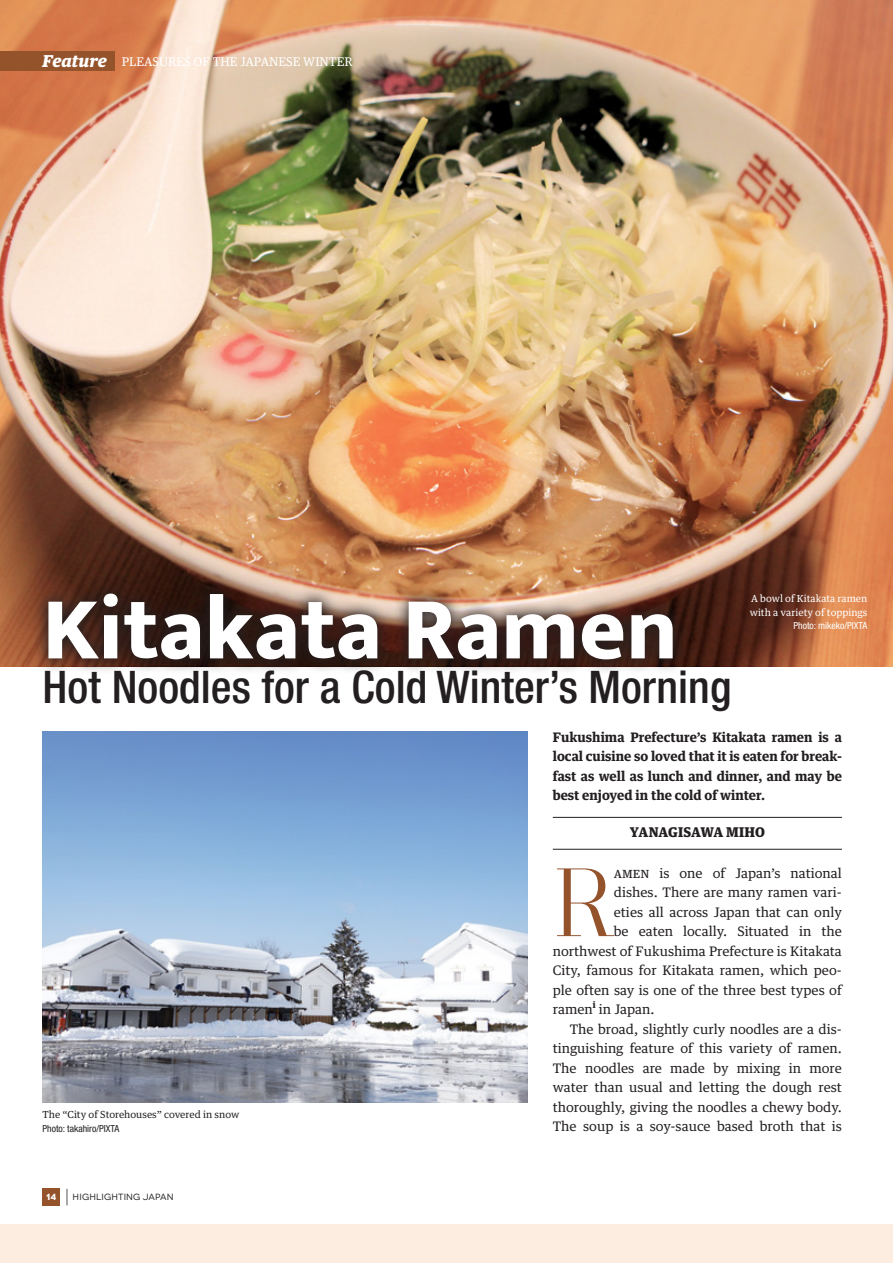
<style>
.page{position:relative;width:893px;height:1263px;background:#fff}
.page>*{position:absolute;margin:0;border:0;box-sizing:border-box;transform-origin:0 0}
.t1{font:300 96.75px "Prumo Display";color:#94532b}
.t2{font:800 90px "Mukta Mahee";color:#fff}
.t3{font:500 condensed 45px "Helvetica Neue LT Pro";color:#231f20}
.t4{font:300 19.5px "Novecentowide";color:#231f20}
.t5{font:900 13.5px "Guardian Text Egyp";color:#231f20}
.t6{font:13.2px/19.5px "Guardian Text Egyp";color:#231f20;text-align:justify}
.t7{font:700 13.2px/19.5px "Guardian Text Egyp";color:#231f20;text-align:justify}
.t8{font:12px "Guardian Text Egyp";color:#fff}
.t9{font:9.75px/13.5px "Guardian Text Egyp";color:#fff}
.t10{font:9.75px "Guardian Text Egyp";color:#231f20}
.t11{font:condensed 9.75px "Helvetica Neue LT Pro";color:#231f20}
.t12{font:condensed 9.75px "Helvetica Neue LT Pro";color:#fff}
.t13{font:9px "Novecentowide";letter-spacing:.02em;color:#231f20}
.t14{font:700 9px "Novecentowide";color:#fff}
.t15{font:900 8.7px "Guardian Text Egyp";color:#231f20}
.s1{font-weight:900;font-style:italic;font-size:16.5px}
</style>
<div class="page">
<div style="left:0;top:1225px;width:893px;height:38px;background:#fdece0"></div>
<img style="left:0;top:0;width:893px;height:666px">
<div style="left:0;top:51px;width:115px;height:20px;background:#94532b"></div>
<div style="left:43px;top:1188px;width:17px;height:18px;background:#94532b"></div>
<hr style="left:553px;top:817px;width:289px;height:1px;background:#231f20">
<hr style="left:553px;top:849px;width:289px;height:1px;background:#231f20">
<img style="left:33px;top:578px;width:655px;height:93px">
<img style="left:43px;top:731px;width:484px;height:371px">
<p class="t8" style="left:43px;top:52px;width:312px"><span class="s1">Feature</span> PLEASURES OF THE JAPANESE WINTER</p>
<h2 class="t2" style="left:43px;top:575px;width:637px">Kitakata Ramen</h2>
<h3 class="t3" style="left:43px;top:660px;width:690px">Hot Noodles for a Cold Winter’s Morning</h3>
<p class="t9" style="left:750px;top:591px;width:119px">A bowl of Kitakata ramen with a variety of toppings</p>
<p class="t12" style="left:793px;top:620px;width:75px">Photo: mikeko/PIXTA</p>
<p class="t7" style="left:553px;top:726px;width:291px">Fukushima Prefecture’s Kitakata ramen is a local cuisine so loved that it is eaten for break&shy;fast as well as lunch and dinner, and may be best enjoyed in the cold of winter.</p>
<p class="t10" style="left:43px;top:1107px;width:198px">The “City of Storehouses” covered in snow</p>
<p class="t11" style="left:43px;top:1123px;width:78px">Photo: takahiro/PIXTA</p>
<h3 class="t4" style="left:65px;top:1186px;width:6px">|</h3>
<p class="t14" style="left:46px;top:1191px;width:12px">14</p>
<p class="t13" style="left:73px;top:1192px;width:103px">HIGHLIGHTING JAPAN</p>
<p class="t5" style="left:630px;top:821px;width:137px">YANAGISAWA MIHO</p>
<h1 class="t1" style="left:553px;top:846px;width:63px">R</h1>
<p class="t6" style="left:614px;top:862px;width:230px">amen is one of Japan’s national</p>
<p class="t6" style="left:614px;top:881px;width:230px">dishes. There are many ramen vari-</p>
<p class="t6" style="left:614px;top:901px;width:230px">eties all across Japan that can only</p>
<p class="t6" style="left:614px;top:920px;width:230px">be eaten locally. Situated in the</p>
<p class="t6" style="left:553px;top:940px;width:291px">northwest of Fukushima Prefecture is Kitakata</p>
<p class="t6" style="left:553px;top:959px;width:291px">City, famous for Kitakata ramen, which peo-</p>
<p class="t6" style="left:553px;top:979px;width:291px">ple often say is one of the three best types of</p>
<p class="t6" style="left:553px;top:998px;width:103px">ramen in Japan.</p>
<p class="t15" style="left:593px;top:997px;width:4px">i</p>
<p class="t6" style="left:553px;top:1018px;width:291px;text-indent:17px">The broad, slightly curly noodles are a dis&shy;tinguishing feature of this variety of ramen.<br>The noodles are made by mixing in more water than usual and letting the dough rest thoroughly, giving the noodles a chewy body.<br>The soup is a soy-sauce based broth that is</p>
</div>
